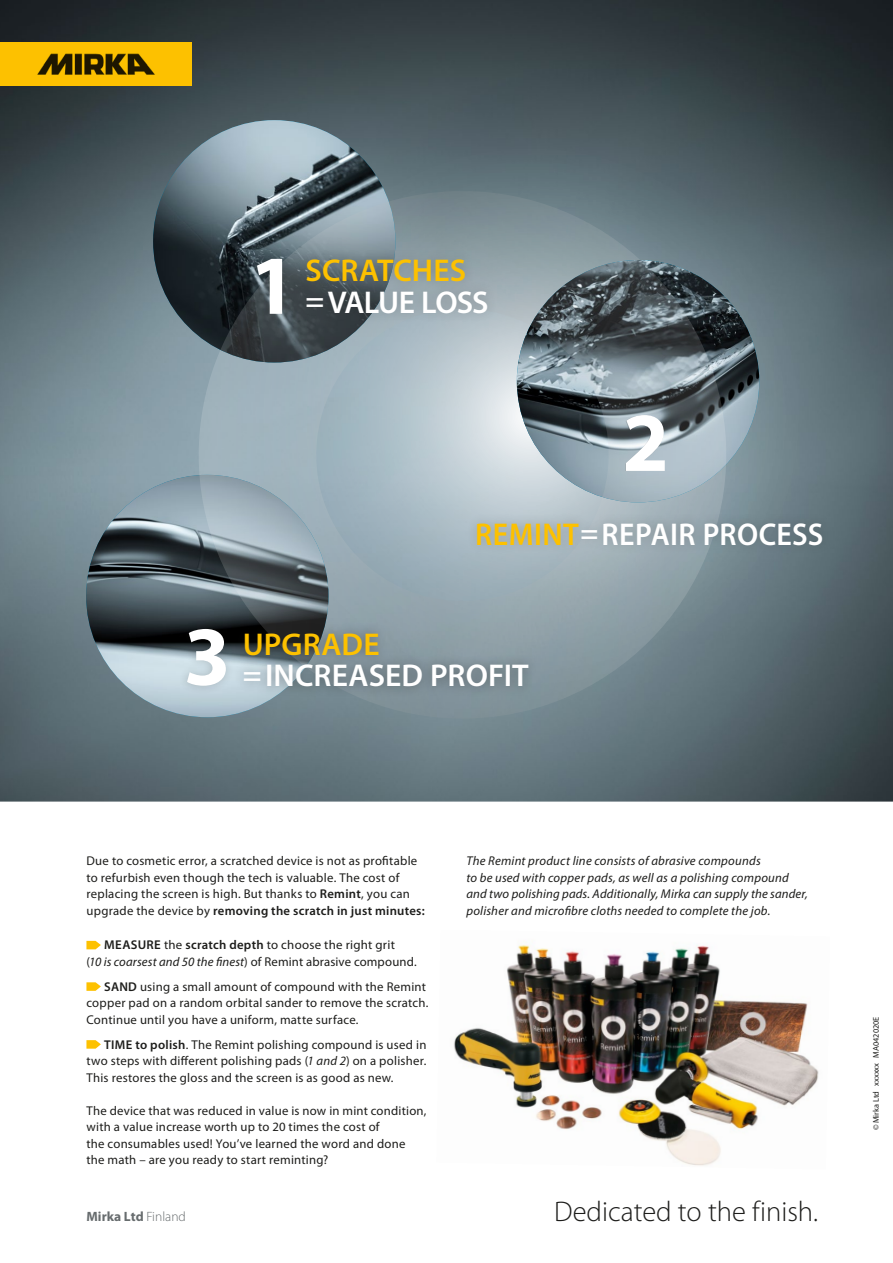
<style>
.page{position:relative;width:893px;height:1263px;background:#fff}
.page>*{position:absolute;margin:0;border:0;box-sizing:border-box;transform-origin:0 0}
.t1{font:700 84.6px "Myriad Pro";color:#fff}
.t2{font:600 31.65px "Myriad Pro";letter-spacing:.005em;color:#fff;scale:.95 1}
.t3{font:600 31.65px "Myriad Pro";letter-spacing:.005em;color:#fdc100}
.t4{font:600 31.65px "Myriad Pro";letter-spacing:.005em;color:#fff}
.t5{font:600 31.65px "Myriad Pro";letter-spacing:-.035em;color:#fff}
.t6{font:300 28.5px "Myriad Pro";color:#1d1d1b}
.t7{font:700 13.5px "Myriad Pro";color:#676c6e}
.t8{font:12.75px/16.5px "Myriad Pro";letter-spacing:.02em;color:#1d1d1b}
.t9{font:italic 12.75px/16.5px "Myriad Pro";letter-spacing:.015em;color:#1d1d1b}
.t10{font:8.25px "Myriad Pro";color:#1d1d1b}
.s1{color:#fdc100}
.s2{font-weight:600}
.s3{font-style:italic}
.s4{font-weight:300}
</style>
<div class="page">
<img style="left:0;top:0;width:893px;height:801px">
<svg style="left:117px;top:62px;width:776px;height:708px;background:#55656c"></svg>
<img style="left:0;top:43px;width:191px;height:42px">
<img style="left:86px;top:475px;width:242px;height:242px;border-radius:121px">
<img style="left:153px;top:120px;width:242px;height:242px;border-radius:121px">
<img style="left:517px;top:260px;width:242px;height:242px;border-radius:121px">
<svg style="left:197px;top:191px;width:531px;height:528px;background:#85959c"></svg>
<div style="left:178px;top:619px;width:57px;height:76px;background:#1d1d1b;opacity:.2"></div>
<div style="left:249px;top:249px;width:42px;height:74px;background:#1d1d1b;opacity:.2"></div>
<div style="left:626px;top:415px;width:39px;height:56px;background:#1d1d1b;opacity:.2"></div>
<div style="left:296px;top:248px;width:202px;height:76px;background:#1d1d1b;opacity:.2"></div>
<div style="left:466px;top:512px;width:367px;height:44px;background:#1d1d1b;opacity:.2"></div>
<div style="left:234px;top:622px;width:305px;height:76px;background:#1d1d1b;opacity:.4"></div>
<svg style="left:86px;top:941px;width:15px;height:8px"></svg>
<svg style="left:86px;top:982px;width:15px;height:9px"></svg>
<svg style="left:86px;top:1040px;width:15px;height:9px"></svg>
<img style="left:454px;top:942px;width:365px;height:224px">
<h1 class="t1" style="left:250px;top:230px;width:48px">1</h1>
<h2 class="t3" style="left:306px;top:253px;width:162px">SCRATCHES</h2>
<h2 class="t5" style="left:306px;top:284px;width:185px">= VALUE LOSS</h2>
<h1 class="t1" style="left:622px;top:387px;width:48px">2</h1>
<h2 class="t2" style="left:475px;top:516px;width:368px"><span class="s1">REMINT</span>= REPAIR PROCESS</h2>
<h1 class="t1" style="left:184px;top:601px;width:48px">3</h1>
<h2 class="t3" style="left:243px;top:627px;width:138px">UPGRADE</h2>
<h2 class="t4" style="left:243px;top:658px;width:287px">= INCREASED PROFIT</h2>
<p class="t8" style="left:86px;top:853px;width:340px">Due to cosmetic error, a scratched device is not as profitable to refurbish even though the tech is valuable. The cost of replacing the screen is high. But thanks to <span class="s2">Remint</span>, you can upgrade the device by <span class="s2">removing the scratch in just minutes:</span></p>
<p class="t8" style="left:86px;top:937px;width:332px;text-align:center"><span class="s2">MEASURE</span> the <span class="s2">scratch depth</span> to choose the right grit<br>(<span class="s3">10 is coarsest and 50 the finest</span>) of Remint abrasive compound.</p>
<p class="t8" style="left:86px;top:979px;width:344px;text-indent:18px"><span class="s2">SAND</span> using a small amount of compound with the Remint copper pad on a random orbital sander to remove the scratch.<br>Continue until you have a uniform, matte surface.</p>
<p class="t8" style="left:86px;top:1036px;width:341px;text-align:justify;text-indent:18px"><span class="s2">TIME to polish</span>. The Remint polishing compound is used in two steps with different polishing pads (<span class="s3">1 and 2</span>) on a polisher.<br>This restores the gloss and the screen is as good as new.</p>
<p class="t8" style="left:86px;top:1102px;width:342px">The device that was reduced in value is now in mint condition, with a value increase worth up to 20 times the cost of<br>the consumables used! You’ve learned the word and done the math – are you ready to start reminting?</p>
<p class="t9" style="left:466px;top:853px;width:343px">The Remint product line consists of abrasive compounds<br>to be used with copper pads, as well as a polishing compound and two polishing pads. Additionally, Mirka can supply the sander, polisher and microfibre cloths needed to complete the job.</p>
<p class="t7" style="left:86px;top:1207px;width:101px">Mirka Ltd <span class="s4">Finland</span></p>
<h3 class="t6" style="left:554px;top:1195px;width:265px">Dedicated to the finish.</h3>
<p class="t10" style="left:872px;top:1130px;width:115px;rotate:-90deg">©Mirka Ltd xxxxxx MA042020E</p>
</div>
